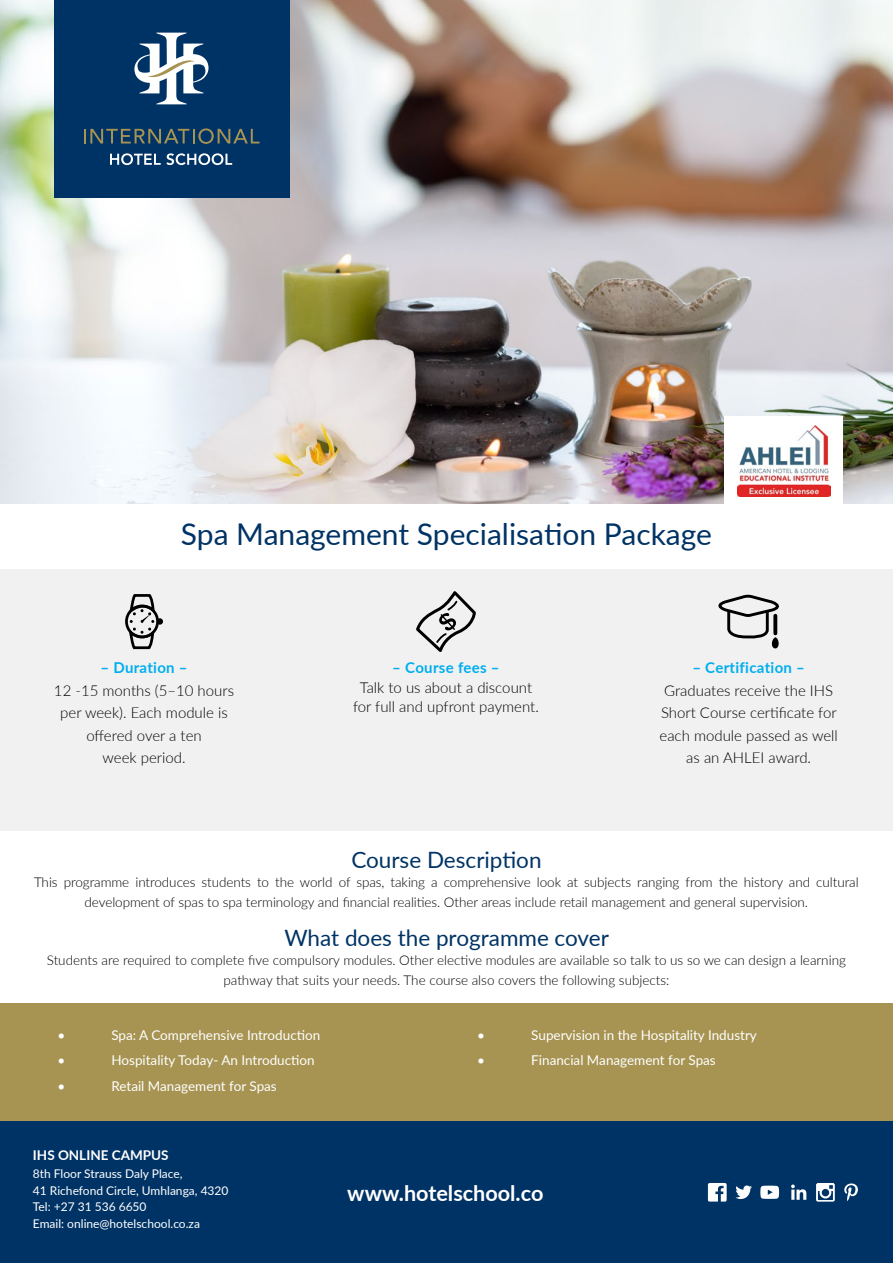
<style>
.page{position:relative;width:893px;height:1263px;background:#fff}
.page>*{position:absolute;margin:0;border:0;box-sizing:border-box;transform-origin:0 0}
.t1{font:30px "Lato";color:#003365}
.t2{font:22.5px "Lato";color:#003365}
.t3{font:700 21.6px "Lato";color:#fff}
.t4{font:300 15px/22.5px "Lato";color:#000;text-align:center}
.t5{font:700 15px "Lato";letter-spacing:.02em;color:#00aeef}
.t6{font:300 13.5px/19.5px "Lato";letter-spacing:-.005em;color:#000;text-align:center}
.t7{font:13.5px "Lato";color:#fff}
.t8{font:700 13.5px "Lato";color:#fff}
.t9{font:12px/16.5px "Lato";color:#fff}
</style>
<div class="page">
<img style="left:0;top:0;width:893px;height:504px">
<div style="left:0;top:1003px;width:893px;height:118px;background:#a79452"></div>
<div style="left:0;top:569px;width:893px;height:262px;background:#f1f1f2"></div>
<div style="left:54px;top:0;width:235px;height:197px;background:#003365"></div>
<svg style="left:134px;top:33px;width:74px;height:71px"></svg>
<svg style="left:84px;top:128px;width:176px;height:16px"></svg>
<svg style="left:110px;top:153px;width:122px;height:12px"></svg>
<div style="left:157px;top:618px;width:6px;height:7px;background:#000;border-radius:50%"></div>
<div style="left:125px;top:604px;width:34px;height:34px;border:3px solid #000;border-radius:50%"></div>
<svg style="left:128px;top:594px;width:28px;height:56px"></svg>
<svg style="left:416px;top:593px;width:60px;height:59px"></svg>
<svg style="left:718px;top:594px;width:61px;height:54px"></svg>
<div style="left:725px;top:416px;width:118px;height:96px;background:#fff"></div>
<img style="left:738px;top:426px;width:92px;height:70px">
<div style="left:0;top:1121px;width:893px;height:142px;background:#003365"></div>
<svg style="left:791px;top:1184px;width:15px;height:16px"></svg>
<svg style="left:735px;top:1185px;width:17px;height:14px"></svg>
<svg style="left:816px;top:1183px;width:19px;height:18px"></svg>
<svg style="left:708px;top:1183px;width:19px;height:18px"></svg>
<svg style="left:760px;top:1185px;width:19px;height:14px"></svg>
<svg style="left:844px;top:1183px;width:14px;height:18px"></svg>
<h1 class="t1" style="left:181px;top:512px;width:533px">Spa Management Specialisation Package</h1>
<p class="t5" style="left:100px;top:657px;width:89px">– Duration –</p>
<p class="t4" style="left:54px;top:679px;width:182px">12 -15 months (5–10 hours per week). Each module is offered over a ten<br>week period.</p>
<p class="t5" style="left:392px;top:657px;width:109px">– Course fees –</p>
<p class="t4" style="left:353px;top:677px;width:187px;line-height:19.5px">Talk to us about a discount for full and upfront payment.</p>
<p class="t5" style="left:692px;top:657px;width:114px">– Certification –</p>
<p class="t4" style="left:659px;top:679px;width:180px">Graduates receive the IHS<br>Short Course certificate for each module passed as well as an AHLEI award.</p>
<h2 class="t2" style="left:351px;top:843px;width:192px">Course Description</h2>
<p class="t6" style="left:34px;top:872px;width:826px">This programme introduces students to the world of spas, taking a comprehensive look at subjects ranging from the history and cultural development of spas to spa terminology and financial realities. Other areas include retail management and general supervision.</p>
<h2 class="t2" style="left:284px;top:921px;width:326px">What does the programme cover</h2>
<p class="t6" style="left:47px;top:950px;width:801px">Students are required to complete five compulsory modules. Other elective modules are available so talk to us so we can design a learning pathway that suits your needs. The course also covers the following subjects:</p>
<p class="t7" style="left:57px;top:1025px;width:9px">•</p>
<p class="t7" style="left:111px;top:1025px;width:210px">Spa: A Comprehensive Introduction</p>
<p class="t7" style="left:57px;top:1051px;width:9px">•</p>
<p class="t7" style="left:111px;top:1051px;width:205px">Hospitality Today- An Introduction</p>
<p class="t7" style="left:57px;top:1076px;width:9px">•</p>
<p class="t7" style="left:111px;top:1076px;width:167px">Retail Management for Spas</p>
<p class="t8" style="left:33px;top:1145px;width:137px">IHS ONLINE CAMPUS</p>
<p class="t9" style="left:33px;top:1165px;width:197px">8th Floor Strauss Daly Place,<br>41 Richefond Circle, Umhlanga, 4320<br>Tel: +27 31 536 6650<br>Email: online@hotelschool.co.za</p>
<p class="t7" style="left:477px;top:1025px;width:9px">•</p>
<p class="t7" style="left:531px;top:1025px;width:227px">Supervision in the Hospitality Industry</p>
<p class="t7" style="left:477px;top:1051px;width:9px">•</p>
<p class="t7" style="left:531px;top:1051px;width:186px">Financial Management for Spas</p>
<h3 class="t3" style="left:347px;top:1177px;width:198px">www.hotelschool.co</h3>
</div>
